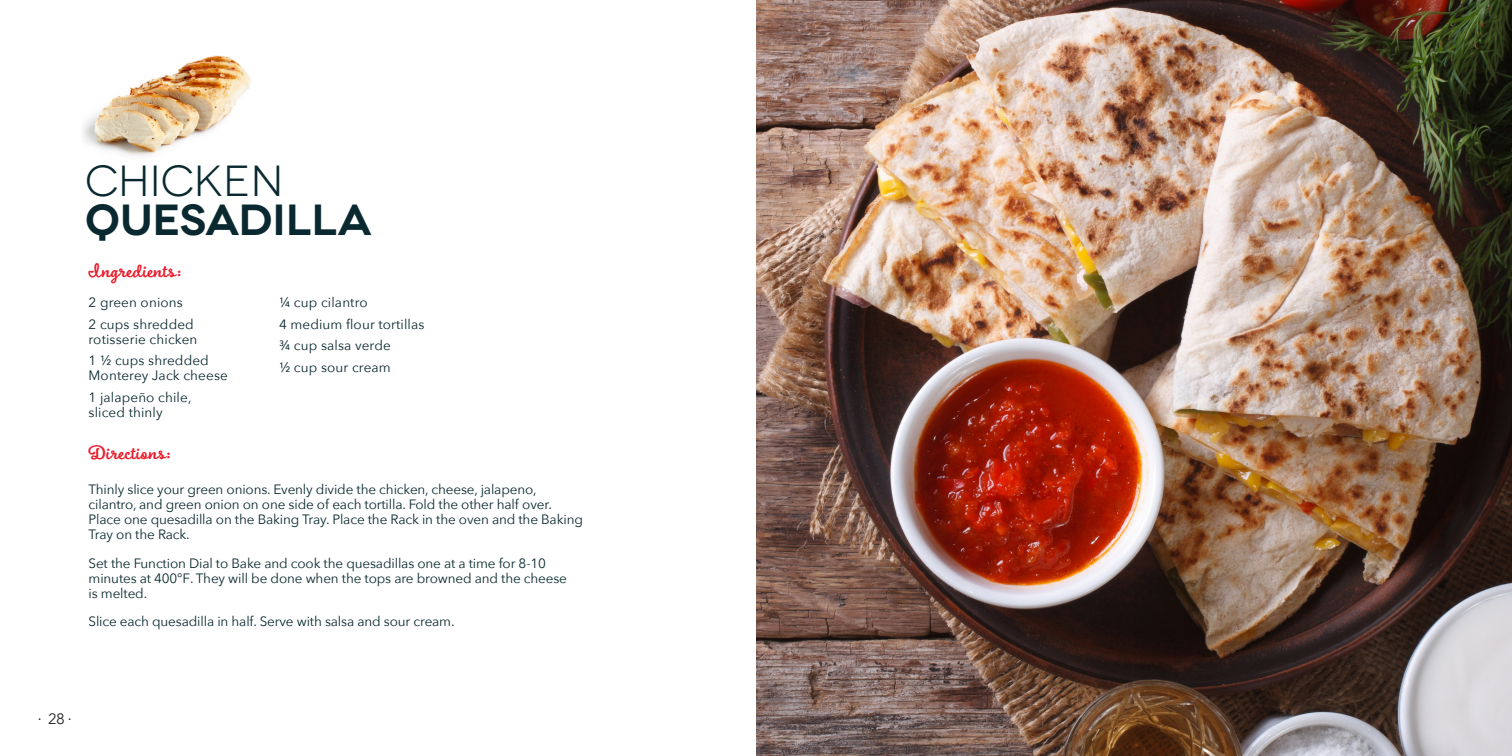
<style>
.page{position:relative;width:1512px;height:756px;background:#fff}
.page>*{position:absolute;margin:0;border:0;box-sizing:border-box;transform-origin:0 0}
.t1{font:600 43.5px "Novecentowide";color:#09282f}
.t2{font:43.5px "Novecentowide";color:#09282f}
.Recipe_Subheads_-_Re{font:700 21px "Boucherie Cursive";letter-spacing:.025em;color:#eb1c2b}
.t3{font:15px "Avenir Next";color:#231f20}
.t4{font:13.5px/15px "Avenir Next";letter-spacing:-.01em;color:#09282f}
.t5{font:13.5px/15px "Avenir Next";letter-spacing:.01em;color:#09282f}
</style>
<div class="page">
<img style="left:83px;top:55px;width:168px;height:101px">
<img style="left:756px;top:0;width:756px;height:756px">
<p class="t2" style="left:85px;top:156px;width:200px">CHICKEN</p>
<p class="t1" style="left:85px;top:194px;width:288px">QUESADILLA</p>
<p class="Recipe_Subheads_-_Re" style="left:89px;top:258px;width:94px">Ingredients:</p>
<p class="t5" style="left:89px;top:294px;width:96px">2 green onions</p>
<p class="t5" style="left:89px;top:316px;width:110px">2 cups shredded rotisserie chicken</p>
<p class="t5" style="left:89px;top:353px;width:141px">1 ½ cups shredded<br>Monterey Jack cheese</p>
<p class="t5" style="left:89px;top:389px;width:104px">1 jalapeño chile, sliced thinly</p>
<p class="t5" style="left:279px;top:294px;width:90px">¼ cup cilantro</p>
<p class="t5" style="left:279px;top:316px;width:147px">4 medium flour tortillas</p>
<p class="t5" style="left:279px;top:338px;width:113px">¾ cup salsa verde</p>
<p class="t5" style="left:279px;top:359px;width:113px">½ cup sour cream</p>
<p class="Recipe_Subheads_-_Re" style="left:89px;top:439px;width:83px">Directions:</p>
<p class="t4" style="left:89px;top:481px;width:496px">Thinly slice your green onions. Evenly divide the chicken, cheese, jalapeno, cilantro, and green onion on one side of each tortilla. Fold the other half over.<br>Place one quesadilla on the Baking Tray. Place the Rack in the oven and the Baking Tray on the Rack.</p>
<p class="t4" style="left:89px;top:555px;width:480px">Set the Function Dial to Bake and cook the quesadillas one at a time for 8-10 minutes at 400℉. They will be done when the tops are browned and the cheese is melted.</p>
<p class="t4" style="left:89px;top:613px;width:367px">Slice each quesadilla in half. Serve with salsa and sour cream.</p>
<p class="t3" style="left:38px;top:706px;width:35px">∙ 28 ∙</p>
</div>
